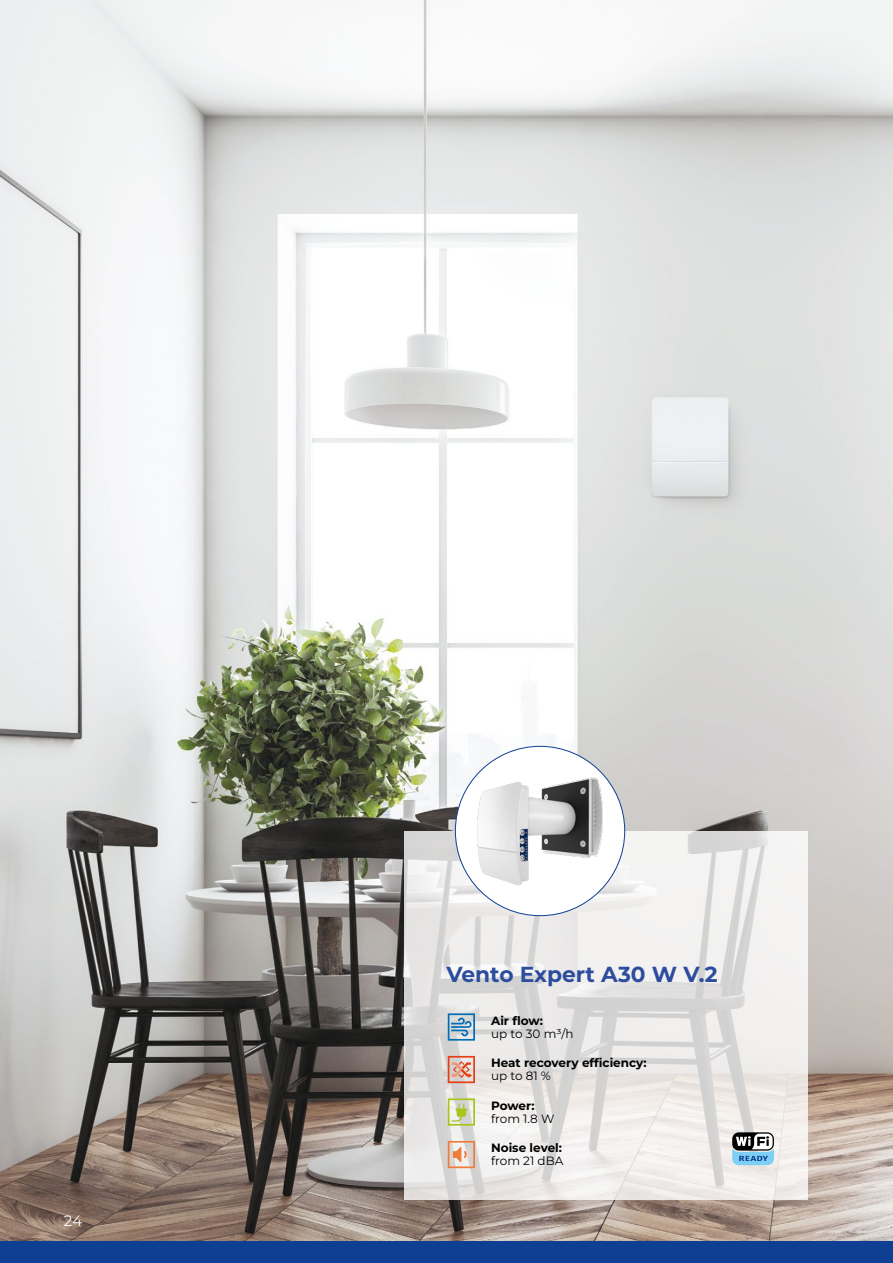
<style>
.page{position:relative;width:893px;height:1263px;background:#fff}
.page>*{position:absolute;margin:0;border:0;box-sizing:border-box;transform-origin:0 0}
.t1{font:700 21.75px "Montserrat";color:#2c4c9d}
.t2{font:15px "Montserrat";color:#fff}
.t3{font:700 12px "Montserrat";color:#000}
.t4{font:12px "Montserrat";color:#000}
</style>
<div class="page">
<img style="left:0;top:0;width:893px;height:1242px">
<div style="left:0;top:1242px;width:893px;height:21px;background:#0f3f93"></div>
<hr style="left:892px;top:213px;width:1px;height:85px;background:#0f3f93">
<svg style="left:404px;top:831px;width:404px;height:368px;fill:#efedeb"></svg>
<div style="left:455px;top:746px;width:170px;height:170px;background:#fff;border-radius:50%"></div>
<img style="left:477px;top:777px;width:126px;height:108px">
<svg style="left:448px;top:1013px;width:27px;height:27px"></svg>
<svg style="left:448px;top:1056px;width:27px;height:27px"></svg>
<svg style="left:448px;top:1098px;width:27px;height:28px"></svg>
<svg style="left:448px;top:1141px;width:27px;height:27px"></svg>
<svg style="left:732px;top:1132px;width:42px;height:18px"></svg>
<svg style="left:732px;top:1134px;width:42px;height:31px"></svg>
<p class="t2" style="left:64px;top:1211px;width:20px">24</p>
<h1 class="t1" style="left:446px;top:960px;width:272px">Vento Expert A30 W V.2</h1>
<p class="t3" style="left:491px;top:1013px;width:53px">Air flow:</p>
<p class="t4" style="left:491px;top:1025px;width:84px">up to 30 m³/h</p>
<p class="t3" style="left:491px;top:1055px;width:157px">Heat recovery efficiency:</p>
<p class="t4" style="left:491px;top:1068px;width:61px">up to 81 %</p>
<p class="t3" style="left:491px;top:1098px;width:45px">Power:</p>
<p class="t4" style="left:491px;top:1110px;width:65px">from 1.8 W</p>
<p class="t3" style="left:491px;top:1140px;width:72px">Noise level:</p>
<p class="t4" style="left:491px;top:1153px;width:74px">from 21 dBA</p>
</div>
